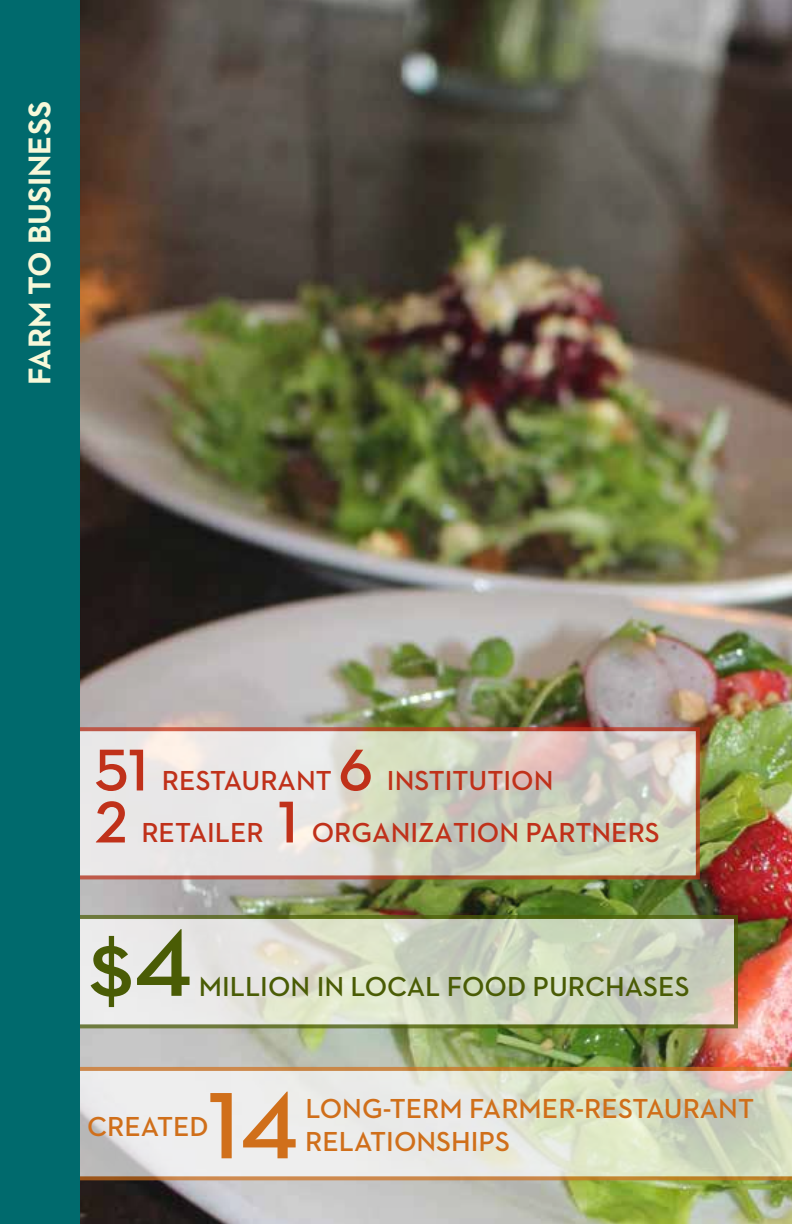
<style>
.page{position:relative;width:792px;height:1224px;background:#fff}
.page>*{position:absolute;margin:0;border:0;box-sizing:border-box;transform-origin:0 0}
.t1{font:600 96px "Neutraface 2 Text";color:#4a5c05}
.t2{font:600 96px "Neutraface 2 Text";color:#d06f1a}
.t3{font:700 32px "Neutraface 2 Text";color:#f7f8d9}
.t4{font:600 28px/52px "Neutraface 2 Text";color:#c0311a}
.t5{font:600 28px "Neutraface 2 Text";color:#d06f1a}
.t6{font:600 28px "Neutraface 2 Text";color:#4a5c05}
.s1{font-size:60px}
</style>
<div class="page">
<img style="left:80px;top:0;width:712px;height:1224px">
<svg style="left:80px;top:915px;width:658px;height:113px;background:#d0d4c1"></svg>
<svg style="left:80px;top:727px;width:620px;height:152px;background:#d9d3c8"></svg>
<svg style="left:80px;top:1067px;width:712px;height:113px;background:#dfddcf"></svg>
<div style="left:0;top:0;width:80px;height:1224px;background:#006a6d"></div>
<p class="t3" style="left:19px;top:385px;width:286px;rotate:-90deg">FARM TO BUSINESS</p>
<p class="t4" style="left:95px;top:755px;width:567px"><span class="s1">51</span> RESTAURANT <span class="s1">6</span> INSTITUTION<br><span class="s1">2</span> RETAILER <span class="s1">1</span> ORGANIZATION PARTNERS</p>
<h1 class="t1" style="left:89px;top:903px;width:106px">$4</h1>
<p class="t6" style="left:199px;top:969px;width:492px">MILLION IN LOCAL FOOD PURCHASES</p>
<h1 class="t2" style="left:207px;top:1065px;width:94px">14</h1>
<p class="t5" style="left:87px;top:1109px;width:123px">CREATED</p>
<p class="t5" style="left:306px;top:1091px;width:450px">LONG-TERM FARMER-RESTAURANT</p>
<p class="t5" style="left:305px;top:1124px;width:206px">RELATIONSHIPS</p>
</div>
